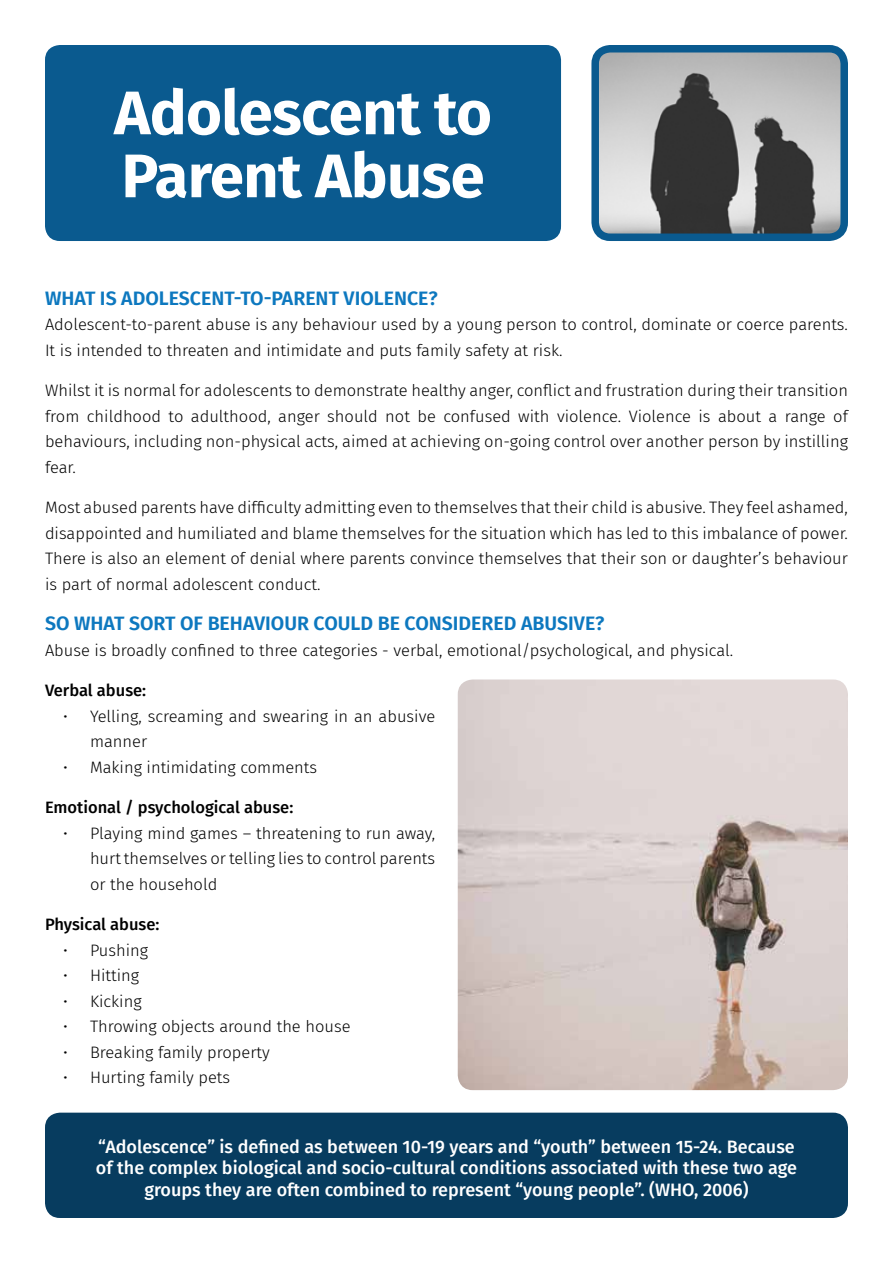
<style>
.page{position:relative;width:893px;height:1263px;background:#fff}
.page>*{position:absolute;margin:0;border:0;box-sizing:border-box;transform-origin:0 0}
.t1{font:700 61.5px/63px "Fira Sans";letter-spacing:-.01em;color:#fff}
.t2{font:600 19.5px "Fira Sans";color:#0d78bf}
.t3{font:500 18px/21px "Fira Sans";color:#fff;text-align:center}
.t4{font:300 16.5px/25.5px "Fira Sans";color:#000;text-align:justify}
.t5{font:500 16.5px "Fira Sans";color:#000}
</style>
<div class="page">
<div style="left:45px;top:1113px;width:803px;height:105px;background:#073c5f;border-radius:15px"></div>
<div style="left:45px;top:45px;width:516px;height:196px;background:#0a5a8f;border-radius:15px"></div>
<img style="left:600px;top:54px;width:239px;height:178px">
<div style="left:591px;top:45px;width:257px;height:196px;border:8px solid #0a5a8f;border-radius:15px"></div>
<img style="left:458px;top:679px;width:390px;height:411px">
<h1 class="t1" style="left:114px;top:77px;width:379px">Adolescent to<br>Parent Abuse</h1>
<p class="t2" style="left:45px;top:282px;width:394px">WHAT IS ADOLESCENT-TO-PARENT VIOLENCE?</p>
<p class="t4" style="left:45px;top:312px;width:804px">Adolescent-to-parent abuse is any behaviour used by a young person to control, dominate or coerce parents.<br>It is intended to threaten and intimidate and puts family safety at risk.</p>
<p class="t4" style="left:45px;top:378px;width:804px">Whilst it is normal for adolescents to demonstrate healthy anger, conflict and frustration during their transition from childhood to adulthood, anger should not be confused with violence. Violence is about a range of behaviours, including non-physical acts, aimed at achieving on-going control over another person by instilling fear.</p>
<p class="t4" style="left:45px;top:495px;width:804px">Most abused parents have difficulty admitting even to themselves that their child is abusive. They feel ashamed, disappointed and humiliated and blame themselves for the situation which has led to this imbalance of power.<br>There is also an element of denial where parents convince themselves that their son or daughter’s behaviour is part of normal adolescent conduct.</p>
<p class="t2" style="left:45px;top:608px;width:561px">SO WHAT SORT OF BEHAVIOUR COULD BE CONSIDERED ABUSIVE?</p>
<p class="t4" style="left:45px;top:637px;width:690px">Abuse is broadly confined to three categories - verbal, emotional/psychological, and physical.</p>
<p class="t5" style="left:45px;top:677px;width:103px">Verbal abuse:</p>
<p class="t4" style="left:90px;top:703px;width:347px;text-indent:-27px">• Yelling, screaming and swearing in an abusive manner</p>
<p class="t4" style="left:63px;top:754px;width:256px">• Making intimidating comments</p>
<p class="t5" style="left:45px;top:794px;width:250px">Emotional / psychological abuse:</p>
<p class="t4" style="left:90px;top:820px;width:347px;text-indent:-27px">• Playing mind games – threatening to run away, hurt themselves or telling lies to control parents or the household</p>
<p class="t5" style="left:45px;top:911px;width:116px">Physical abuse:</p>
<p class="t4" style="left:63px;top:937px;width:87px">• Pushing</p>
<p class="t4" style="left:63px;top:963px;width:78px">• Hitting</p>
<p class="t4" style="left:63px;top:988px;width:80px">• Kicking</p>
<p class="t4" style="left:63px;top:1014px;width:289px">• Throwing objects around the house</p>
<p class="t4" style="left:63px;top:1039px;width:208px">• Breaking family property</p>
<p class="t4" style="left:63px;top:1065px;width:169px">• Hurting family pets</p>
<p class="t3" style="left:96px;top:1136px;width:703px">“Adolescence” is defined as between 10-19 years and “youth” between 15-24. Because of the complex biological and socio-cultural conditions associated with these two age groups they are often combined to represent “young people”. (WHO, 2006)</p>
</div>
